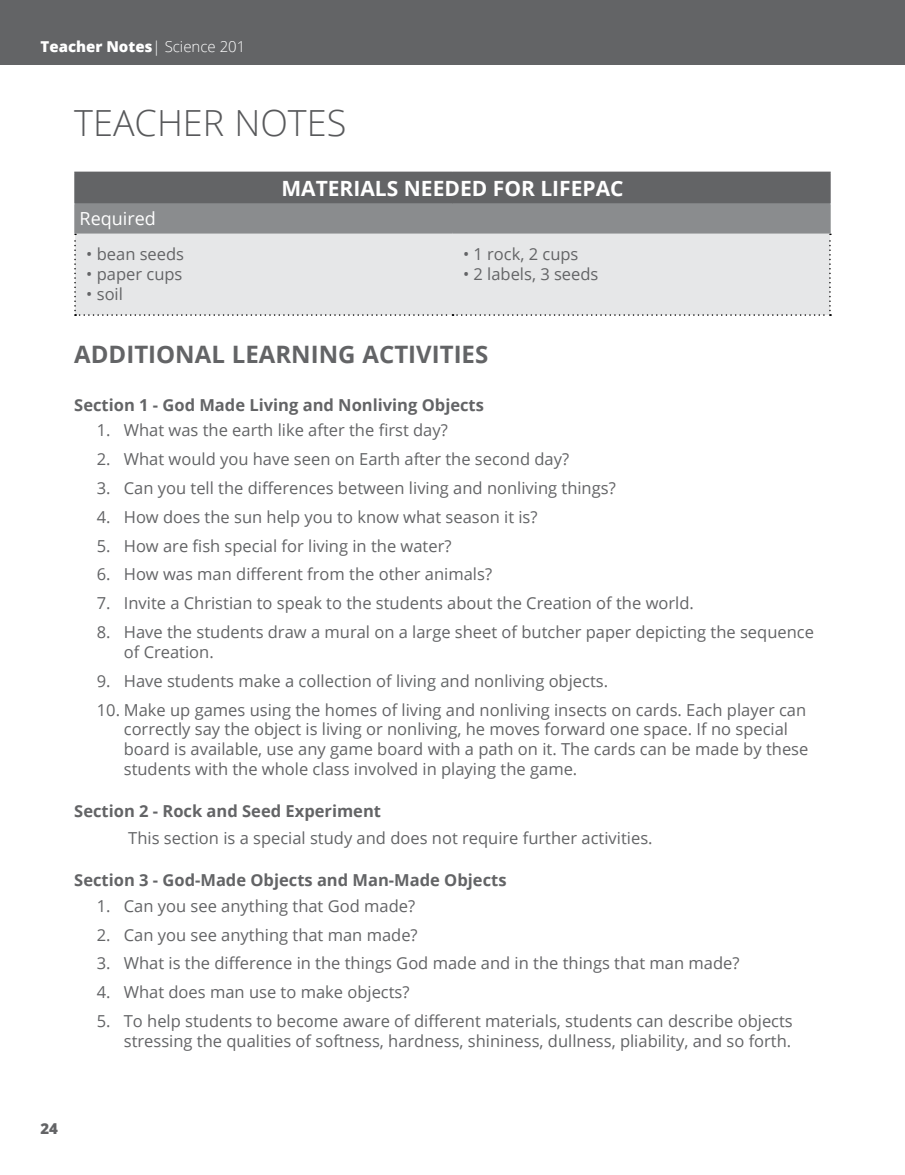
<style>
.page{position:relative;width:905px;height:1175px;background:#fff}
.page>*{position:absolute;margin:0;border:0;box-sizing:border-box;transform-origin:0 0}
.t1{font:300 36px "Open Sans";color:#58595b}
.t2{font:700 24px "Open Sans";color:#636466}
.t3{font:700 21px "Open Sans";color:#fff}
.t4{font:18px "Open Sans";color:#fff}
.t5{font:16.5px/19.8px "Open Sans";color:#636466}
.t6{font:700 16.5px "Open Sans";color:#636466}
.t7{font:800 15px "Open Sans";color:#fff}
.t8{font:800 15px "Open Sans";color:#636466}
.s1{font-weight:300}
</style>
<div class="page">
<div style="left:75px;top:172px;width:755px;height:32px;background:#636466"></div>
<hr style="left:74px;top:172px;width:378px;height:1px;background:#636466">
<hr style="left:74px;top:173px;width:2px;height:30px;background:#636466">
<hr style="left:74px;top:203px;width:378px;height:2px;background:#8a8c8e">
<hr style="left:452px;top:203px;width:378px;height:2px;background:#8a8c8e">
<svg style="left:74px;top:205px;width:757px;height:111px;background:#cecfd0"></svg>
<hr style="left:74px;top:232px;width:378px;height:1px;background:#8a8c8e">
<hr style="left:452px;top:232px;width:378px;height:1px;background:#8a8c8e">
<div style="left:0;top:0;width:904px;height:64px;background:#636466"></div>
<p class="t7" style="left:40px;top:35px;width:206px">Teacher Notes<span class="s1">| Science 201</span></p>
<h1 class="t1" style="left:74px;top:98px;width:273px">TEACHER NOTES</h1>
<p class="t4" style="left:80px;top:206px;width:78px">Required</p>
<p class="t5" style="left:86px;top:244px;width:99px">• bean seeds</p>
<p class="t5" style="left:86px;top:264px;width:98px">• paper cups</p>
<p class="t5" style="left:86px;top:284px;width:38px">• soil</p>
<p class="t3" style="left:281px;top:174px;width:344px">MATERIALS NEEDED FOR LIFEPAC</p>
<p class="t5" style="left:463px;top:244px;width:117px">• 1 rock, 2 cups</p>
<p class="t5" style="left:463px;top:264px;width:137px">• 2 labels, 3 seeds</p>
<h2 class="t2" style="left:74px;top:337px;width:415px">ADDITIONAL LEARNING ACTIVITIES</h2>
<p class="t6" style="left:74px;top:393px;width:411px">Section 1 - God Made Living and Nonliving Objects</p>
<p class="t5" style="left:97px;top:420px;width:352px">1. What was the earth like after the first day?</p>
<p class="t5" style="left:97px;top:449px;width:474px">2. What would you have seen on Earth after the second day?</p>
<p class="t5" style="left:97px;top:478px;width:520px">3. Can you tell the differences between living and nonliving things?</p>
<p class="t5" style="left:97px;top:506px;width:442px">4. How does the sun help you to know what season it is?</p>
<p class="t5" style="left:97px;top:535px;width:356px">5. How are fish special for living in the water?</p>
<p class="t5" style="left:97px;top:564px;width:397px">6. How was man different from the other animals?</p>
<p class="t5" style="left:97px;top:593px;width:598px">7. Invite a Christian to speak to the students about the Creation of the world.</p>
<p class="t5" style="left:124px;top:622px;width:691px;text-indent:-27px">8. Have the students draw a mural on a large sheet of butcher paper depicting the sequence of Creation.</p>
<p class="t5" style="left:97px;top:670px;width:513px">9. Have students make a collection of living and nonliving objects.</p>
<p class="t5" style="left:124px;top:699px;width:686px;text-indent:-27px">10. Make up games using the homes of living and nonliving insects on cards. Each player can correctly say the object is living or nonliving, he moves forward one space. If no special board is available, use any game board with a path on it. The cards can be made by these students with the whole class involved in playing the game.</p>
<p class="t6" style="left:74px;top:799px;width:308px">Section 2 - Rock and Seed Experiment</p>
<p class="t5" style="left:128px;top:827px;width:525px">This section is a special study and does not require further activities.</p>
<p class="t6" style="left:74px;top:868px;width:434px">Section 3 - God-Made Objects and Man-Made Objects</p>
<p class="t5" style="left:97px;top:895px;width:320px">1. Can you see anything that God made?</p>
<p class="t5" style="left:97px;top:924px;width:322px">2. Can you see anything that man made?</p>
<p class="t5" style="left:97px;top:953px;width:644px">3. What is the difference in the things God made and in the things that man made?</p>
<p class="t5" style="left:97px;top:981px;width:314px">4. What does man use to make objects?</p>
<p class="t5" style="left:97px;top:1010px;width:697px;text-align:right">5. To help students to become aware of different materials, students can describe objects stressing the qualities of softness, hardness, shininess, dullness, pliability, and so forth.</p>
<p class="t8" style="left:40px;top:1117px;width:19px">24</p>
</div>
